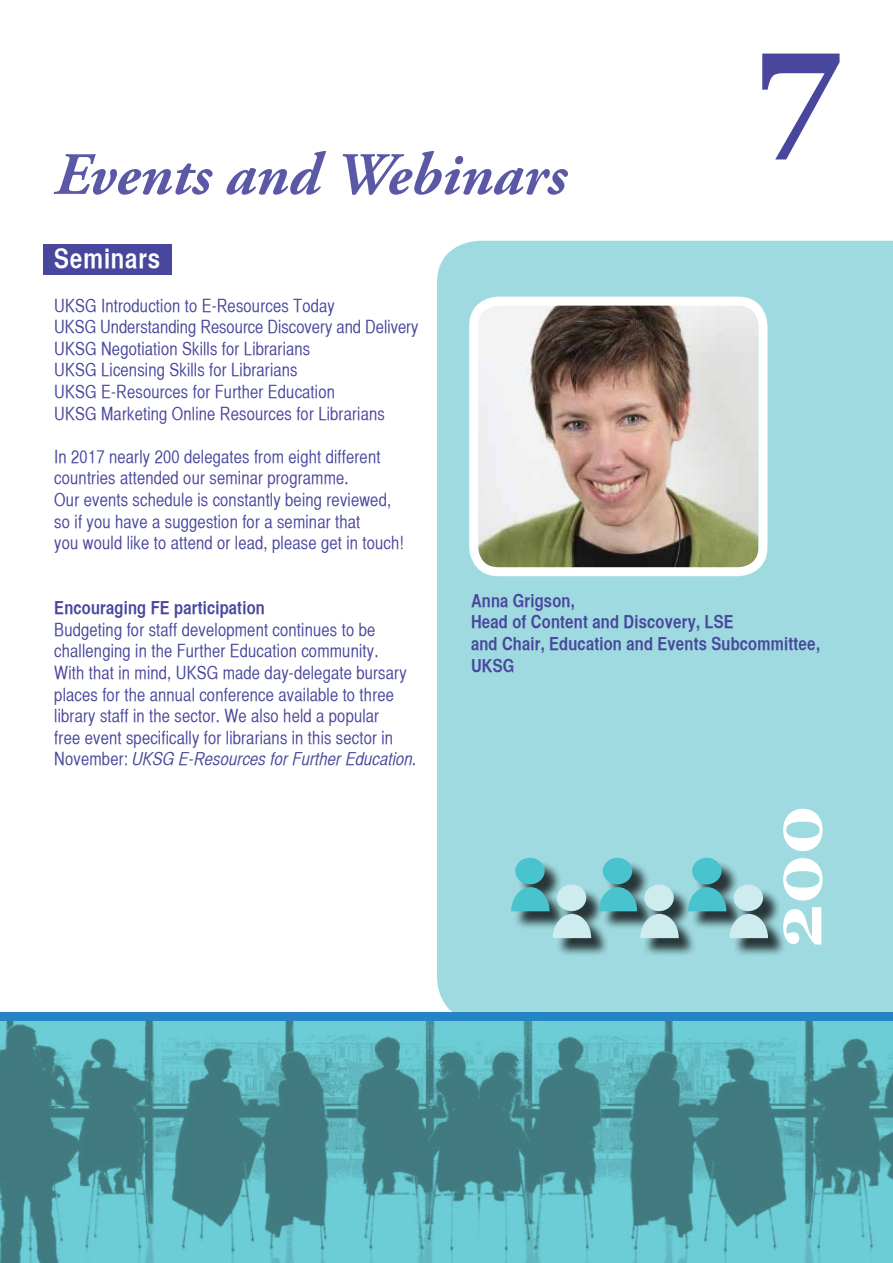
<style>
.page{position:relative;width:893px;height:1263px;background:#fff}
.page>*{position:absolute;margin:0;border:0;box-sizing:border-box;transform-origin:0 0}
.t1{font:700 150px "Georgia";color:#49479d}
.t2{font:700 70.5px "Georgia";color:#fff}
.t3{font:italic 700 60px "Adobe Garamond Pro";color:#49479d}
.t4{font:27px "Helvetica CY Bold";letter-spacing:.03em;color:#fff}
.t5{font:18px/21.6px "Helvetica CY Plain";letter-spacing:.01em;color:#49479d}
.t6{font:18px/21.6px "Helvetica CY Bold";letter-spacing:.01em;color:#49479d}
.t7{font:18px "Helvetica CY Oblique";letter-spacing:.01em;color:#49479d}
.s1{font-family:"Helvetica CY Plain"}
</style>
<div class="page">
<div style="left:437px;top:241px;width:456px;height:771px;background:#9edae0"></div>
<div style="left:514px;top:860px;width:54px;height:70px;background:#000;opacity:.75"></div>
<div style="left:515px;top:858px;width:30px;height:26px;background:#49c3ce;border-radius:50%"></div>
<div style="left:555px;top:887px;width:54px;height:70px;background:#000;opacity:.75"></div>
<svg style="left:557px;top:884px;width:29px;height:27px"></svg>
<svg style="left:511px;top:887px;width:80px;height:51px;background:#86bbc0"></svg>
<div style="left:601px;top:860px;width:54px;height:70px;background:#000;opacity:.75"></div>
<div style="left:603px;top:858px;width:29px;height:26px;background:#49c3ce;border-radius:50%"></div>
<div style="left:643px;top:887px;width:54px;height:70px;background:#000;opacity:.75"></div>
<svg style="left:644px;top:884px;width:30px;height:27px"></svg>
<svg style="left:599px;top:887px;width:80px;height:51px;background:#86babf"></svg>
<div style="left:691px;top:860px;width:54px;height:70px;background:#000;opacity:.75"></div>
<div style="left:692px;top:858px;width:29px;height:26px;background:#49c3ce;border-radius:50%"></div>
<div style="left:732px;top:887px;width:54px;height:70px;background:#000;opacity:.75"></div>
<svg style="left:734px;top:884px;width:29px;height:27px"></svg>
<svg style="left:688px;top:887px;width:80px;height:51px;background:#86babf"></svg>
<svg style="left:0;top:1020px;width:893px;height:243px;background:#55a2aa"></svg>
<div style="left:0;top:1012px;width:893px;height:8px;background:#2484c6"></div>
<div style="left:43px;top:245px;width:128px;height:30px;background:#49479d"></div>
<img style="left:474px;top:301px;width:284px;height:271px">
<div style="left:469px;top:297px;width:298px;height:279px;border:9px solid #fff;border-radius:25px"></div>
<h3 class="t3" style="left:54px;top:140px;width:513px">Events and Webinars</h3>
<h3 class="t4" style="left:54px;top:242px;width:107px">Seminars</h3>
<p class="t5" style="left:54px;top:295px;width:366px">UKSG Introduction to E-Resources Today<br>UKSG Understanding Resource Discovery and Delivery UKSG Negotiation Skills for Librarians<br>UKSG Licensing Skills for Librarians<br>UKSG E-Resources for Further Education<br>UKSG Marketing Online Resources for Librarians</p>
<p class="t5" style="left:54px;top:446px;width:351px">In 2017 nearly 200 delegates from eight different countries attended our seminar programme.<br>Our events schedule is constantly being reviewed, so if you have a suggestion for a seminar that<br>you would like to attend or lead, please get in touch!</p>
<h1 class="t1" style="left:756px;top:-33px;width:85px">7</h1>
<p class="t6" style="left:54px;top:597px;width:212px">Encouraging FE participation</p>
<p class="t5" style="left:54px;top:619px;width:354px">Budgeting for staff development continues to be challenging in the Further Education community.<br>With that in mind, UKSG made day-delegate bursary places for the annual conference available to three library staff in the sector. We also held a popular free event specifically for librarians in this sector in</p>
<p class="t7" style="left:54px;top:749px;width:365px"><span class="s1">November:</span> UKSG E-Resources for Further Education.</p>
<p class="t6" style="left:471px;top:589px;width:351px">Anna Grigson,<br>Head of Content and Discovery, LSE<br>and Chair, Education and Events Subcommittee,<br>UKSG</p>
<h2 class="t2" style="left:744px;top:948px;width:145px;rotate:-90deg">200</h2>
</div>
